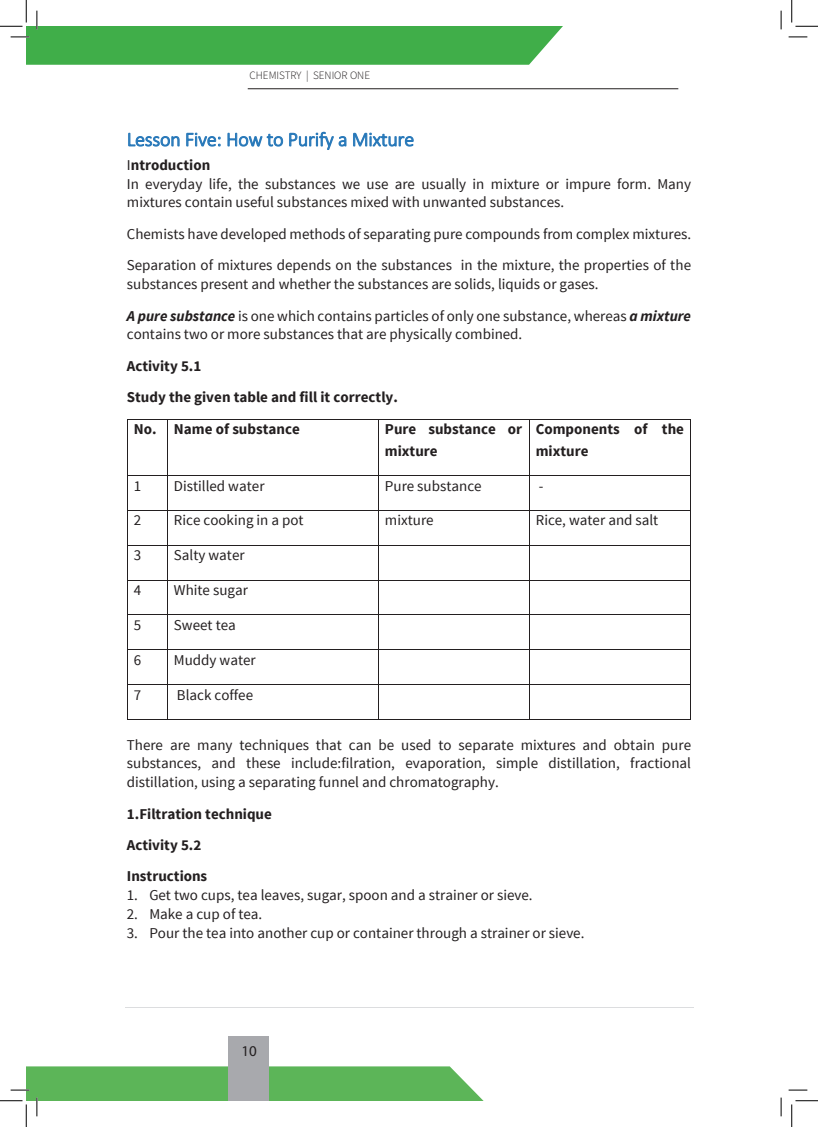
<style>
.page{position:relative;width:818px;height:1127px;background:#fff}
.page>*{position:absolute;margin:0;border:0;box-sizing:border-box;transform-origin:0 0}
.t1{font:300 20px "Calibri";letter-spacing:-.01em;color:#2778b9}
.t2{font:15px/18.9px "Source Sans Pro";color:#231f20}
.t3{font:700 15px/21.6px "Source Sans Pro";color:#231f20}
.t4{font:15px "Myriad Pro";color:#231f20}
.t5{font:300 11.25px "Source Sans Pro";color:#231f20}
.s1{font-weight:700}
.s2{font-weight:700;font-style:italic}
</style>
<div class="page">
<div style="left:228px;top:1035px;width:41px;height:65px;background:#a8a9ad"></div>
<hr style="left:248px;top:88px;width:430px;height:1px;background:#231f20">
<hr style="left:125px;top:1006px;width:568px;height:1px;background:#dcdddf">
<hr style="left:127px;top:418px;width:40px;height:1px;background:#231f20">
<hr style="left:168px;top:418px;width:210px;height:1px;background:#231f20">
<hr style="left:378px;top:418px;width:151px;height:1px;background:#231f20">
<hr style="left:529px;top:418px;width:161px;height:1px;background:#231f20">
<hr style="left:127px;top:419px;width:1px;height:56px;background:#231f20">
<hr style="left:167px;top:419px;width:1px;height:56px;background:#231f20">
<hr style="left:378px;top:419px;width:1px;height:56px;background:#231f20">
<hr style="left:529px;top:419px;width:1px;height:56px;background:#231f20">
<hr style="left:690px;top:419px;width:1px;height:56px;background:#231f20">
<hr style="left:127px;top:475px;width:40px;height:1px;background:#231f20">
<hr style="left:168px;top:475px;width:210px;height:1px;background:#231f20">
<hr style="left:378px;top:475px;width:151px;height:1px;background:#231f20">
<hr style="left:529px;top:475px;width:161px;height:1px;background:#231f20">
<hr style="left:127px;top:476px;width:1px;height:34px;background:#231f20">
<hr style="left:167px;top:476px;width:1px;height:34px;background:#231f20">
<hr style="left:378px;top:476px;width:1px;height:34px;background:#231f20">
<hr style="left:529px;top:476px;width:1px;height:34px;background:#231f20">
<hr style="left:690px;top:476px;width:1px;height:34px;background:#231f20">
<hr style="left:127px;top:510px;width:40px;height:1px;background:#231f20">
<hr style="left:168px;top:510px;width:210px;height:1px;background:#231f20">
<hr style="left:378px;top:510px;width:151px;height:1px;background:#231f20">
<hr style="left:529px;top:510px;width:161px;height:1px;background:#231f20">
<hr style="left:127px;top:510px;width:1px;height:35px;background:#231f20">
<hr style="left:167px;top:510px;width:1px;height:35px;background:#231f20">
<hr style="left:378px;top:510px;width:1px;height:35px;background:#231f20">
<hr style="left:529px;top:510px;width:1px;height:35px;background:#231f20">
<hr style="left:690px;top:510px;width:1px;height:35px;background:#231f20">
<hr style="left:127px;top:545px;width:40px;height:1px;background:#231f20">
<hr style="left:168px;top:545px;width:210px;height:1px;background:#231f20">
<hr style="left:378px;top:545px;width:151px;height:1px;background:#231f20">
<hr style="left:529px;top:545px;width:161px;height:1px;background:#231f20">
<hr style="left:127px;top:545px;width:1px;height:34px;background:#231f20">
<hr style="left:167px;top:545px;width:1px;height:34px;background:#231f20">
<hr style="left:378px;top:545px;width:1px;height:34px;background:#231f20">
<hr style="left:529px;top:545px;width:1px;height:34px;background:#231f20">
<hr style="left:690px;top:545px;width:1px;height:34px;background:#231f20">
<hr style="left:127px;top:579px;width:40px;height:1px;background:#231f20">
<hr style="left:168px;top:579px;width:210px;height:1px;background:#231f20">
<hr style="left:378px;top:579px;width:151px;height:1px;background:#231f20">
<hr style="left:529px;top:579px;width:161px;height:1px;background:#231f20">
<hr style="left:127px;top:580px;width:1px;height:34px;background:#231f20">
<hr style="left:167px;top:580px;width:1px;height:34px;background:#231f20">
<hr style="left:378px;top:580px;width:1px;height:34px;background:#231f20">
<hr style="left:529px;top:580px;width:1px;height:34px;background:#231f20">
<hr style="left:690px;top:580px;width:1px;height:34px;background:#231f20">
<hr style="left:127px;top:614px;width:40px;height:1px;background:#231f20">
<hr style="left:168px;top:614px;width:210px;height:1px;background:#231f20">
<hr style="left:378px;top:614px;width:151px;height:1px;background:#231f20">
<hr style="left:529px;top:614px;width:161px;height:1px;background:#231f20">
<hr style="left:127px;top:615px;width:1px;height:34px;background:#231f20">
<hr style="left:167px;top:615px;width:1px;height:34px;background:#231f20">
<hr style="left:378px;top:615px;width:1px;height:34px;background:#231f20">
<hr style="left:529px;top:615px;width:1px;height:34px;background:#231f20">
<hr style="left:690px;top:615px;width:1px;height:34px;background:#231f20">
<hr style="left:127px;top:649px;width:40px;height:1px;background:#231f20">
<hr style="left:168px;top:649px;width:210px;height:1px;background:#231f20">
<hr style="left:378px;top:649px;width:151px;height:1px;background:#231f20">
<hr style="left:529px;top:649px;width:161px;height:1px;background:#231f20">
<hr style="left:127px;top:650px;width:1px;height:34px;background:#231f20">
<hr style="left:167px;top:650px;width:1px;height:34px;background:#231f20">
<hr style="left:378px;top:650px;width:1px;height:34px;background:#231f20">
<hr style="left:529px;top:650px;width:1px;height:34px;background:#231f20">
<hr style="left:690px;top:650px;width:1px;height:34px;background:#231f20">
<hr style="left:127px;top:684px;width:40px;height:1px;background:#231f20">
<hr style="left:168px;top:684px;width:210px;height:1px;background:#231f20">
<hr style="left:378px;top:684px;width:151px;height:1px;background:#231f20">
<hr style="left:529px;top:684px;width:161px;height:1px;background:#231f20">
<hr style="left:127px;top:684px;width:1px;height:35px;background:#231f20">
<hr style="left:127px;top:719px;width:40px;height:1px;background:#231f20">
<hr style="left:167px;top:684px;width:1px;height:35px;background:#231f20">
<hr style="left:168px;top:719px;width:210px;height:1px;background:#231f20">
<hr style="left:378px;top:684px;width:1px;height:35px;background:#231f20">
<hr style="left:378px;top:719px;width:151px;height:1px;background:#231f20">
<hr style="left:529px;top:684px;width:1px;height:35px;background:#231f20">
<hr style="left:529px;top:719px;width:161px;height:1px;background:#231f20">
<hr style="left:690px;top:684px;width:1px;height:35px;background:#231f20">
<svg style="left:788px;top:36px;width:19px;height:2px"></svg>
<svg style="left:788px;top:1089px;width:19px;height:1px"></svg>
<svg style="left:780px;top:11px;width:2px;height:18px"></svg>
<svg style="left:780px;top:1097px;width:2px;height:18px"></svg>
<svg style="left:0;top:0;width:563px;height:65px"></svg>
<svg style="left:0;top:1066px;width:484px;height:60px"></svg>
<svg style="left:791px;top:0;width:27px;height:27px"></svg>
<svg style="left:791px;top:1100px;width:27px;height:26px"></svg>
<p class="t5" style="left:250px;top:68px;width:122px">CHEMISTRY | SENIOR ONE</p>
<h1 class="t1" style="left:127px;top:127px;width:289px">Lesson Five: How to Purify a Mixture</h1>
<p class="t2" style="left:127px;top:155px;width:566px">I<span class="s1">ntroduction<br></span>In everyday life, the substances we use are usually in mixture or impure form. Many mixtures contain useful substances mixed with unwanted substances.</p>
<p class="t2" style="left:127px;top:218px;width:566px;line-height:31.4px">Chemists have developed methods of separating pure compounds from complex mixtures.<br>Separation of mixtures depends on the substances in the mixture, the properties of the</p>
<p class="t2" style="left:127px;top:269px;width:566px;line-height:31.4px">substances present and whether the substances are solids, liquids or gases.<br><span class="s2">A pure substance</span> is one which contains particles of only one substance, whereas <span class="s2">a mixture</span></p>
<p class="t2" style="left:127px;top:325px;width:397px">contains two or more substances that are physically combined.</p>
<p class="t3" style="left:127px;top:355px;width:76px">Activity 5.1</p>
<p class="t3" style="left:127px;top:387px;width:273px">Study the given table and fill it correctly.</p>
<p class="t3" style="left:134px;top:419px;width:167px">No. Name of substance</p>
<p class="t3" style="left:385px;top:419px;width:139px">Pure substance or mixture</p>
<p class="t3" style="left:536px;top:419px;width:150px">Components of the mixture</p>
<p class="t2" style="left:134px;top:476px;width:9px">1</p>
<p class="t2" style="left:174px;top:476px;width:92px">Distilled water</p>
<p class="t2" style="left:385px;top:476px;width:98px">Pure substance</p>
<p class="t2" style="left:539px;top:476px;width:6px">-</p>
<p class="t2" style="left:134px;top:511px;width:9px">2</p>
<p class="t2" style="left:174px;top:511px;width:131px">Rice cooking in a pot</p>
<p class="t2" style="left:385px;top:511px;width:50px">mixture</p>
<p class="t2" style="left:536px;top:511px;width:124px">Rice, water and salt</p>
<p class="t2" style="left:134px;top:546px;width:9px">3</p>
<p class="t2" style="left:174px;top:546px;width:72px">Salty water</p>
<p class="t2" style="left:134px;top:581px;width:9px">4</p>
<p class="t2" style="left:174px;top:581px;width:75px">White sugar</p>
<p class="t2" style="left:134px;top:615px;width:9px">5</p>
<p class="t2" style="left:174px;top:615px;width:63px">Sweet tea</p>
<p class="t2" style="left:134px;top:650px;width:9px">6</p>
<p class="t2" style="left:174px;top:650px;width:83px">Muddy water</p>
<p class="t2" style="left:134px;top:685px;width:9px">7</p>
<p class="t2" style="left:177px;top:685px;width:78px">Black coffee</p>
<p class="t2" style="left:127px;top:735px;width:566px;text-align:justify">There are many techniques that can be used to separate mixtures and obtain pure substances, and these include:filration, evaporation, simple distillation, fractional distillation, using a separating funnel and chromatography.</p>
<p class="t3" style="left:127px;top:798px;width:147px;line-height:31.4px">1.Filtration technique<br>Activity 5.2<br>Instructions</p>
<p class="t2" style="left:127px;top:885px;width:407px">1. Get two cups, tea leaves, sugar, spoon and a strainer or sieve.</p>
<p class="t2" style="left:127px;top:904px;width:137px">2. Make a cup of tea.</p>
<p class="t2" style="left:127px;top:923px;width:459px">3. Pour the tea into another cup or container through a strainer or sieve.</p>
<p class="t4" style="left:242px;top:1041px;width:17px">10</p>
</div>
